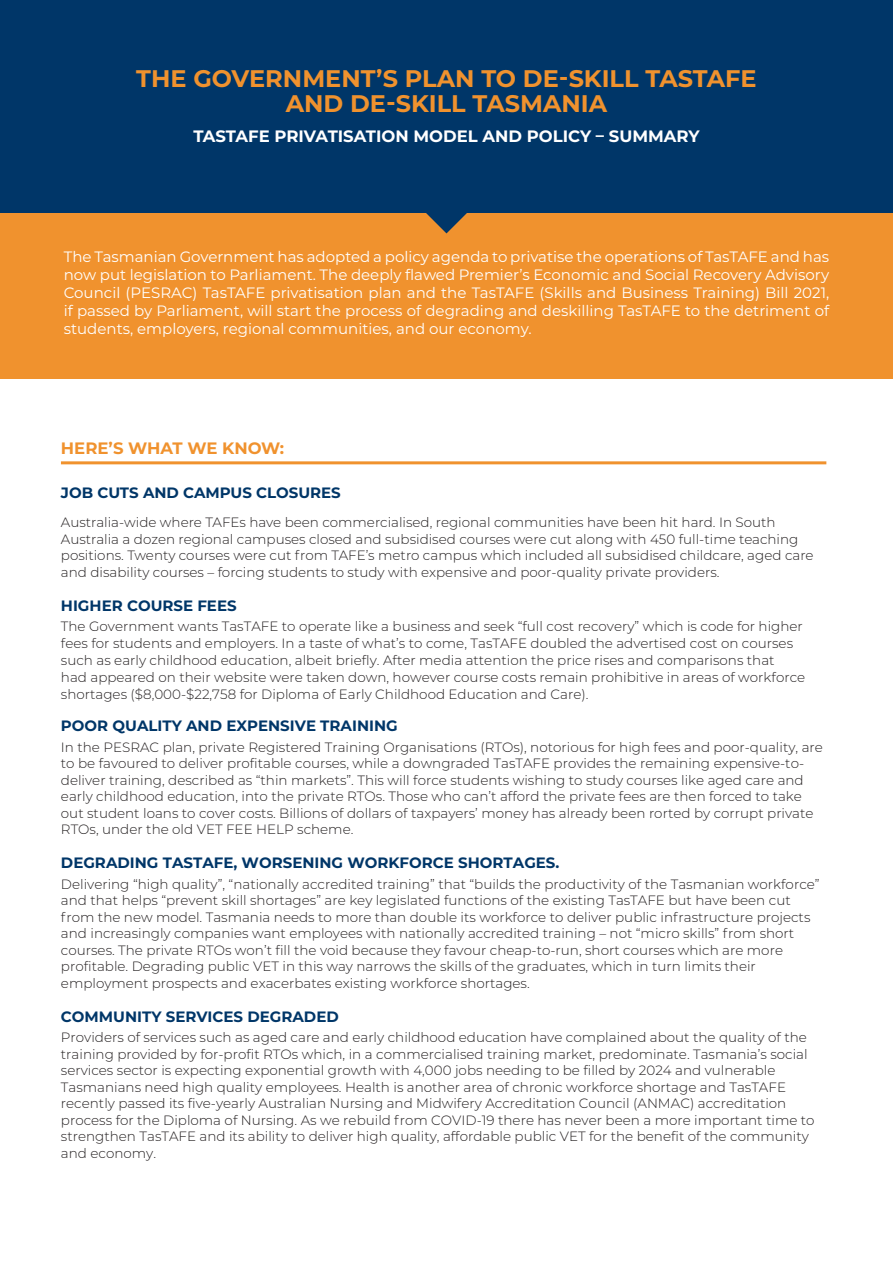
<style>
.page{position:relative;width:893px;height:1263px;background:#fff}
.page>*{position:absolute;margin:0;border:0;box-sizing:border-box;transform-origin:0 0}
.t1{font:700 24px/25.5px "Montserrat";color:#f0922e;text-align:center}
.t2{font:700 16.5px "Montserrat";color:#fff}
.t3{font:700 16.5px "Montserrat";color:#f0922e}
.t4{font:15px/18px "Montserrat";color:#fff;text-align:justify}
.t5{font:700 15px "Montserrat";color:#003668}
.t6{font:300 13.5px/16.5px "Montserrat";color:#231f20}
</style>
<div class="page">
<hr style="left:61px;top:461px;width:765px;height:3px;background:#f0922e">
<div style="left:0;top:213px;width:893px;height:165px;background:#f0922e"></div>
<div style="left:0;top:0;width:893px;height:213px;background:#003668"></div>
<svg style="left:426px;top:213px;width:41px;height:20px"></svg>
<p class="t1" style="left:136px;top:64px;width:622px">THE GOVERNMENT’S PLAN TO DE-SKILL TASTAFE<br>AND DE-SKILL TASMANIA</p>
<p class="t2" style="left:193px;top:124px;width:508px">TASTAFE PRIVATISATION MODEL AND POLICY – SUMMARY</p>
<p class="t4" style="left:64px;top:247px;width:767px">The Tasmanian Government has adopted a policy agenda to privatise the operations of TasTAFE and has now put legislation to Parliament. The deeply flawed Premier’s Economic and Social Recovery Advisory Council (PESRAC) TasTAFE privatisation plan and the TasTAFE (Skills and Business Training) Bill 2021, if passed by Parliament, will start the process of degrading and deskilling TasTAFE to the detriment of students, employers, regional communities, and our economy.</p>
<p class="t3" style="left:61px;top:436px;width:225px">HERE’S WHAT WE KNOW:</p>
<p class="t5" style="left:61px;top:482px;width:281px">JOB CUTS AND CAMPUS CLOSURES</p>
<p class="t6" style="left:61px;top:514px;width:754px">Australia-wide where TAFEs have been commercialised, regional communities have been hit hard. In South Australia a dozen regional campuses closed and subsidised courses were cut along with 450 full-time teaching positions. Twenty courses were cut from TAFE’s metro campus which included all subsidised childcare, aged care and disability courses – forcing students to study with expensive and poor-quality private providers.</p>
<p class="t5" style="left:61px;top:594px;width:177px">HIGHER COURSE FEES</p>
<p class="t6" style="left:61px;top:618px;width:746px;line-height:17px">The Government wants TasTAFE to operate like a business and seek “full cost recovery” which is code for higher fees for students and employers. In a taste of what’s to come, TasTAFE doubled the advertised cost on courses such as early childhood education, albeit briefly. After media attention the price rises and comparisons that<br>had appeared on their website were taken down, however course costs remain prohibitive in areas of workforce shortages ($8,000-$22,758 for Diploma of Early Childhood Education and Care).</p>
<p class="t5" style="left:61px;top:715px;width:338px">POOR QUALITY AND EXPENSIVE TRAINING</p>
<p class="t6" style="left:61px;top:738px;width:763px">In the PESRAC plan, private Registered Training Organisations (RTOs), notorious for high fees and poor-quality, are to be favoured to deliver profitable courses, while a downgraded TasTAFE provides the remaining expensive-to&shy;deliver training, described as “thin markets”. This will force students wishing to study courses like aged care and early childhood education, into the private RTOs. Those who can’t afford the private fees are then forced to take out student loans to cover costs. Billions of dollars of taxpayers’ money has already been rorted by corrupt private RTOs, under the old VET FEE HELP scheme.</p>
<p class="t5" style="left:61px;top:852px;width:500px">DEGRADING TASTAFE, WORSENING WORKFORCE SHORTAGES.</p>
<p class="t6" style="left:61px;top:875px;width:760px">Delivering “high quality”, “nationally accredited training” that “builds the productivity of the Tasmanian workforce” and that helps “prevent skill shortages” are key legislated functions of the existing TasTAFE but have been cut from the new model. Tasmania needs to more than double its workforce to deliver public infrastructure projects and increasingly companies want employees with nationally accredited training – not “micro skills” from short courses. The private RTOs won’t fill the void because they favour cheap-to-run, short courses which are more profitable. Degrading public VET in this way narrows the skills of the graduates, which in turn limits their employment prospects and exacerbates existing workforce shortages.</p>
<p class="t5" style="left:61px;top:1005px;width:279px">COMMUNITY SERVICES DEGRADED</p>
<p class="t6" style="left:61px;top:1029px;width:755px">Providers of services such as aged care and early childhood education have complained about the quality of the training provided by for-profit RTOs which, in a commercialised training market, predominate. Tasmania’s social services sector is expecting exponential growth with 4,000 jobs needing to be filled by 2024 and vulnerable Tasmanians need high quality employees. Health is another area of chronic workforce shortage and TasTAFE recently passed its five-yearly Australian Nursing and Midwifery Accreditation Council (ANMAC) accreditation process for the Diploma of Nursing. As we rebuild from COVID-19 there has never been a more important time to strengthen TasTAFE and its ability to deliver high quality, affordable public VET for the benefit of the community and economy.</p>
</div>
